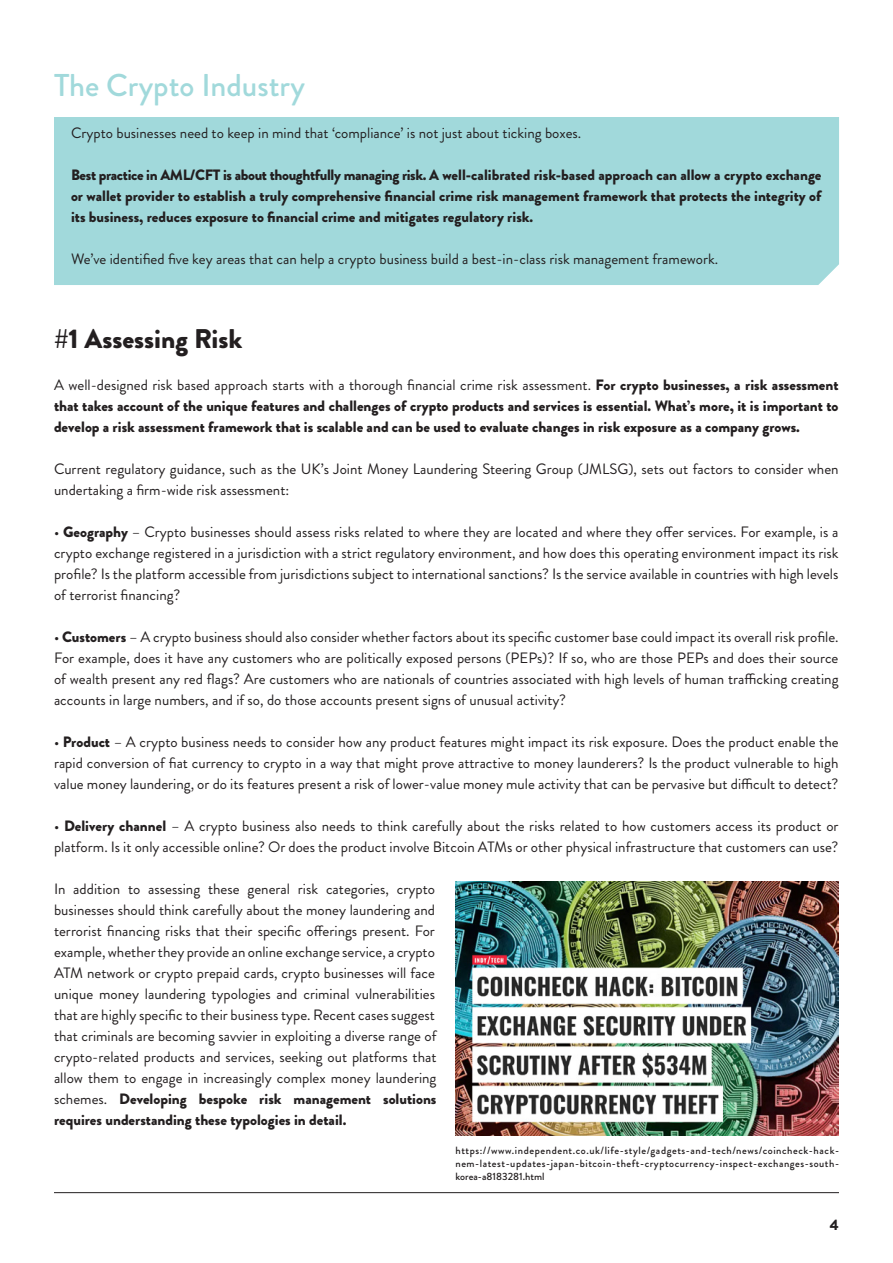
<style>
.page{position:relative;width:893px;height:1263px;background:#fff}
.page>*{position:absolute;margin:0;border:0;box-sizing:border-box;transform-origin:0 0}
.t1{font:500 31.5px "Brandon Grotesque";color:#a1d9db}
.t2{font:900 27px "Brandon Grotesque";color:#231f20}
.t3{font:15px/21px "Brandon Grotesque";color:#231f20;text-align:justify}
.t4{font:900 15px/21px "Brandon Grotesque";color:#231f20;text-align:justify}
.t5{font:500 10.5px/12.6px "Brandon Grotesque";letter-spacing:.05em;color:#231f20;text-align:justify}
.s1{font-weight:400}
.s2{font-weight:900}
</style>
<div class="page">
<hr style="left:54px;top:1192px;width:785px;height:1px;background:#231f20">
<div style="left:54px;top:117px;width:785px;height:168px;background:#a1d9db"></div>
<img style="left:456px;top:882px;width:383px;height:254px">
<p class="t1" style="left:54px;top:63px;width:253px">The Crypto Industry</p>
<p class="t3" style="left:71px;top:123px;width:512px">Crypto businesses need to keep in mind that ‘compliance’ is not just about ticking boxes.</p>
<p class="t4" style="left:71px;top:165px;width:752px">Best practice in AML/CFT is about thoughtfully managing risk. A well-calibrated risk-based approach can allow a crypto exchange or wallet provider to establish a truly comprehensive financial crime risk management framework that protects the integrity of its business, reduces exposure to financial crime and mitigates regulatory risk.</p>
<p class="t3" style="left:71px;top:249px;width:649px">We’ve identified five key areas that can help a crypto business build a best-in-class risk management framework.</p>
<p class="t2" style="left:54px;top:320px;width:190px">#1 Assessing Risk</p>
<p class="t4" style="left:54px;top:375px;width:786px"><span class="s1">A well-designed risk based approach starts with a thorough financial crime risk assessment.</span> For crypto businesses, a risk assessment that takes account of the unique features and challenges of crypto products and services is essential. What’s more, it is important to develop a risk assessment framework that is scalable and can be used to evaluate changes in risk exposure as a company grows.</p>
<p class="t3" style="left:54px;top:459px;width:786px">Current regulatory guidance, such as the UK’s Joint Money Laundering Steering Group (JMLSG), sets out factors to consider when undertaking a firm-wide risk assessment:</p>
<p class="t3" style="left:54px;top:522px;width:786px">• <span class="s2">Geography</span> – Crypto businesses should assess risks related to where they are located and where they offer services. For example, is a crypto exchange registered in a jurisdiction with a strict regulatory environment, and how does this operating environment impact its risk profile? Is the platform accessible from jurisdictions subject to international sanctions? Is the service available in countries with high levels of terrorist financing?</p>
<p class="t3" style="left:54px;top:627px;width:786px">• <span class="s2">Customers</span> – A crypto business should also consider whether factors about its specific customer base could impact its overall risk profile.<br>For example, does it have any customers who are politically exposed persons (PEPs)? If so, who are those PEPs and does their source of wealth present any red flags? Are customers who are nationals of countries associated with high levels of human trafficking creating accounts in large numbers, and if so, do those accounts present signs of unusual activity?</p>
<p class="t3" style="left:54px;top:732px;width:786px">• <span class="s2">Product</span> – A crypto business needs to consider how any product features might impact its risk exposure. Does the product enable the rapid conversion of fiat currency to crypto in a way that might prove attractive to money launderers? Is the product vulnerable to high value money laundering, or do its features present a risk of lower-value money mule activity that can be pervasive but difficult to detect?</p>
<p class="t3" style="left:54px;top:816px;width:786px">• <span class="s2">Delivery channel</span> – A crypto business also needs to think carefully about the risks related to how customers access its product or platform. Is it only accessible online? Or does the product involve Bitcoin ATMs or other physical infrastructure that customers can use?</p>
<p class="t3" style="left:54px;top:879px;width:384px">In addition to assessing these general risk categories, crypto businesses should think carefully about the money laundering and terrorist financing risks that their specific offerings present. For example, whether they provide an online exchange service, a crypto ATM network or crypto prepaid cards, crypto businesses will face unique money laundering typologies and criminal vulnerabilities that are highly specific to their business type. Recent cases suggest that criminals are becoming savvier in exploiting a diverse range of crypto-related products and services, seeking out platforms that allow them to engage in increasingly complex money laundering schemes. <span class="s2">Developing bespoke risk management solutions requires understanding these typologies in detail.</span></p>
<p class="t5" style="left:455px;top:1145px;width:385px">https://www.independent.co.uk/life-style/gadgets-and-tech/news/coincheck-hack&shy;nem-latest-updates-japan-bitcoin-theft-cryptocurrency-inspect-exchanges-south&shy;korea-a8183281.html</p>
<p class="t4" style="left:830px;top:1214px;width:10px">4</p>
</div>
